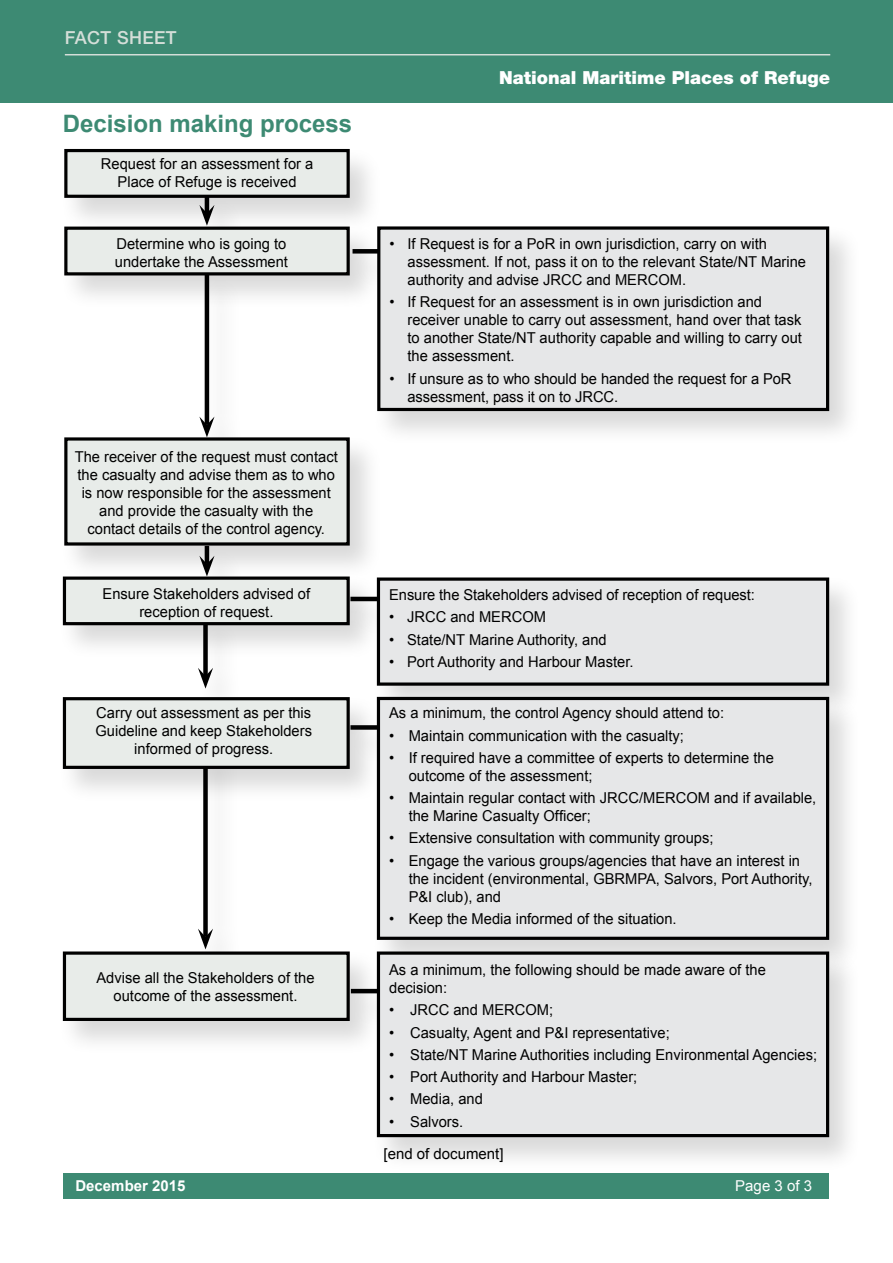
<style>
.page{position:relative;width:893px;height:1263px;background:#fff}
.page>*{position:absolute;margin:0;border:0;box-sizing:border-box;transform-origin:0 0}
.Heads{font:700 24px "Arial";color:#3d8a73}
.t1{font:900 18px "Helvetica Neue";color:#fff}
.t2{font:500 18px "Helvetica Neue";letter-spacing:.02em;color:#d4ded8}
.table_text{font:15px/18px "Arial";color:#000}
.dotpoints{font:15px "Arial";color:#000}
.t3{font:700 15px "Arial";color:#fff}
.t4{font:15px "Arial";color:#fff}
</style>
<div class="page">
<div style="left:64px;top:1173px;width:765px;height:25px;background:#3d8a73"></div>
<div style="left:196px;top:273px;width:49px;height:196px;background:#fbfbfb"></div>
<hr style="left:205px;top:275px;width:4px;height:150px;background:#000">
<svg style="left:199px;top:417px;width:15px;height:17px"></svg>
<div style="left:195px;top:615px;width:48px;height:105px;background:#fbfbfb"></div>
<div style="left:203px;top:617px;width:5px;height:59px;background:#000"></div>
<svg style="left:198px;top:668px;width:15px;height:21px"></svg>
<div style="left:195px;top:743px;width:48px;height:238px;background:#fbfbfb"></div>
<div style="left:203px;top:744px;width:5px;height:193px;background:#000"></div>
<svg style="left:198px;top:929px;width:15px;height:19px"></svg>
<div style="left:59px;top:146px;width:324px;height:87px;background:#000;opacity:.15"></div>
<div style="left:66px;top:151px;width:282px;height:45px;background:#e8ece9"></div>
<div style="left:64px;top:149px;width:286px;height:49px;border:3px solid #000"></div>
<div style="left:59px;top:224px;width:324px;height:87px;background:#000;opacity:.15"></div>
<div style="left:66px;top:228px;width:282px;height:46px;background:#e8ece9"></div>
<div style="left:64px;top:227px;width:286px;height:48px;border:3px solid #000"></div>
<div style="left:59px;top:434px;width:324px;height:147px;background:#000;opacity:.15"></div>
<div style="left:66px;top:439px;width:282px;height:105px;background:#e8ece9"></div>
<div style="left:64px;top:437px;width:286px;height:109px;border:3px solid #000"></div>
<div style="left:57px;top:574px;width:325px;height:87px;background:#000;opacity:.15"></div>
<div style="left:64px;top:578px;width:284px;height:46px;background:#e8ece9"></div>
<div style="left:63px;top:576px;width:287px;height:49px;border:3px solid #000"></div>
<div style="left:57px;top:694px;width:325px;height:110px;background:#000;opacity:.15"></div>
<div style="left:64px;top:699px;width:284px;height:68px;background:#e8ece9"></div>
<div style="left:63px;top:697px;width:287px;height:72px;border:3px solid #000"></div>
<div style="left:57px;top:948px;width:325px;height:108px;background:#000;opacity:.15"></div>
<div style="left:64px;top:953px;width:284px;height:66px;background:#e8ece9"></div>
<div style="left:63px;top:951px;width:287px;height:70px;border:3px solid #000"></div>
<div style="left:372px;top:224px;width:490px;height:222px;background:#000;opacity:.15"></div>
<div style="left:379px;top:228px;width:449px;height:181px;background:#e6e7e8"></div>
<div style="left:377px;top:226px;width:452px;height:185px;border:3px solid #000"></div>
<div style="left:371px;top:575px;width:491px;height:146px;background:#000;opacity:.15"></div>
<div style="left:378px;top:579px;width:450px;height:105px;background:#e6e7e8"></div>
<div style="left:377px;top:577px;width:452px;height:109px;border:3px solid #000"></div>
<div style="left:371px;top:694px;width:491px;height:281px;background:#000;opacity:.15"></div>
<div style="left:378px;top:698px;width:450px;height:240px;background:#e6e7e8"></div>
<div style="left:377px;top:697px;width:452px;height:243px;border:3px solid #000"></div>
<div style="left:371px;top:948px;width:491px;height:225px;background:#000;opacity:.15"></div>
<div style="left:378px;top:953px;width:450px;height:182px;background:#e6e7e8"></div>
<div style="left:377px;top:951px;width:452px;height:186px;border:3px solid #000"></div>
<div style="left:0;top:0;width:893px;height:102px;background:#3d8a73"></div>
<hr style="left:65px;top:54px;width:765px;height:1px;background:#d4ded8">
<p class="t2" style="left:65px;top:27px;width:113px">FACT SHEET</p>
<p class="Heads" style="left:63px;top:108px;width:291px">Decision making process</p>
<p class="table_text" style="left:101px;top:155px;width:214px;text-align:center">Request for an assessment for a<br>Place of Refuge is received</p>
<p class="table_text" style="left:115px;top:235px;width:175px">Determine who is going to undertake the Assessment</p>
<p class="table_text" style="left:75px;top:448px;width:265px;text-align:center">The receiver of the request must contact the casualty and advise them as to who is now responsible for the assessment and provide the casualty with the contact details of the control agency.</p>
<p class="table_text" style="left:103px;top:585px;width:209px;text-align:center">Ensure Stakeholders advised of reception of request.</p>
<p class="table_text" style="left:95px;top:703px;width:218px;text-align:center">Carry out assessment as per this<br>Guideline and keep Stakeholders informed of progress.</p>
<p class="table_text" style="left:96px;top:968px;width:220px;text-align:center">Advise all the Stakeholders of the outcome of the assessment.</p>
<p class="t1" style="left:499px;top:67px;width:333px">National Maritime Places of Refuge</p>
<p class="table_text" style="left:408px;top:235px;width:400px;text-indent:-18px">• If Request is for a PoR in own jurisdiction, carry on with assessment. If not, pass it on to the relevant State/NT Marine authority and advise JRCC and MERCOM.</p>
<p class="table_text" style="left:408px;top:293px;width:396px;text-indent:-18px">• If Request for an assessment is in own jurisdiction and receiver unable to carry out assessment, hand over that task to another State/NT authority capable and willing to carry out the assessment.</p>
<p class="table_text" style="left:408px;top:369px;width:385px;text-indent:-18px">• If unsure as to who should be handed the request for a PoR assessment, pass it on to JRCC.</p>
<p class="table_text" style="left:389px;top:586px;width:367px">Ensure the Stakeholders advised of reception of request:</p>
<p class="table_text" style="left:389px;top:608px;width:158px">• JRCC and MERCOM</p>
<p class="table_text" style="left:389px;top:630px;width:219px">• State/NT Marine Authority, and</p>
<p class="table_text" style="left:389px;top:653px;width:246px">• Port Authority and Harbour Master.</p>
<p class="table_text" style="left:389px;top:704px;width:336px">As a minimum, the control Agency should attend to:</p>
<p class="table_text" style="left:389px;top:726px;width:296px">• Maintain communication with the casualty;</p>
<p class="table_text" style="left:409px;top:749px;width:367px;text-indent:-20px">• If required have a committee of experts to determine the outcome of the assessment;</p>
<p class="table_text" style="left:409px;top:789px;width:409px;text-indent:-20px">• Maintain regular contact with JRCC/MERCOM and if available, the Marine Casualty Officer;</p>
<p class="table_text" style="left:389px;top:829px;width:326px">• Extensive consultation with community groups;</p>
<p class="table_text" style="left:409px;top:852px;width:405px;text-indent:-20px">• Engage the various groups/agencies that have an interest in the incident (environmental, GBRMPA, Salvors, Port Authority,<br>P&amp;I club), and</p>
<p class="table_text" style="left:389px;top:910px;width:289px">• Keep the Media informed of the situation.</p>
<p class="table_text" style="left:389px;top:961px;width:378px">As a minimum, the following should be made aware of the decision:</p>
<p class="table_text" style="left:389px;top:1001px;width:165px">• JRCC and MERCOM;</p>
<p class="table_text" style="left:389px;top:1023px;width:282px">• Casualty, Agent and P&amp;I representative;</p>
<p class="table_text" style="left:389px;top:1046px;width:429px">• State/NT Marine Authorities including Environmental Agencies;</p>
<p class="table_text" style="left:389px;top:1068px;width:250px">• Port Authority and Harbour Master;</p>
<p class="table_text" style="left:389px;top:1090px;width:95px">• Media, and</p>
<p class="table_text" style="left:389px;top:1112px;width:76px">• Salvors.</p>
<p class="dotpoints" style="left:384px;top:1144px;width:122px">[end of document]</p>
<p class="t3" style="left:75px;top:1176px;width:112px">December 2015</p>
<p class="t4" style="left:735px;top:1176px;width:78px">Page 3 of 3</p>
</div>
